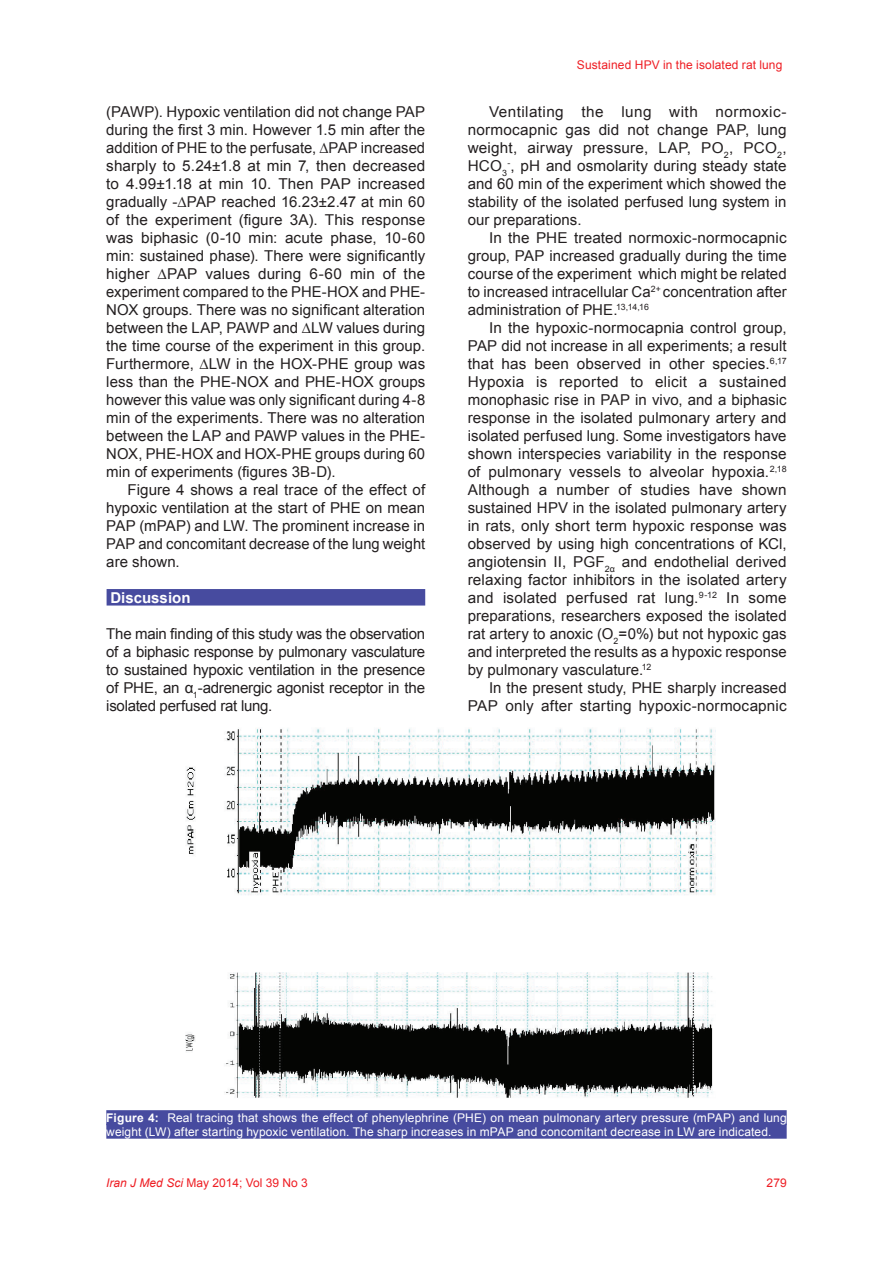
<style>
.page{position:relative;width:893px;height:1263px;background:#fff}
.page>*{position:absolute;margin:0;border:0;box-sizing:border-box;transform-origin:0 0}
.t1{font:15px/18px "Arial";color:#231f20;text-align:justify}
.t2{font:700 15px "Arial";color:#fff}
.t3{font:12px/13.5px "Arial";letter-spacing:.01em;color:#fff}
.t4{font:12px "Arial";letter-spacing:.01em;color:#ee1d23}
.s1{font-weight:700}
.s2{font-style:italic}
</style>
<div class="page">
<div style="left:107px;top:589px;width:318px;height:16px;background:#474b9f"></div>
<div style="left:106px;top:1110px;width:681px;height:15px;background:#474b9f"></div>
<div style="left:106px;top:1124px;width:681px;height:15px;background:#474b9f"></div>
<img style="left:185px;top:728px;width:530px;height:370px">
<p class="t1" style="left:106px;top:103px;width:320px">(PAWP). Hypoxic ventilation did not change PAP during the first 3 min. However 1.5 min after the addition of PHE to the perfusate, ∆PAP increased sharply to 5.24±1.8 at min 7, then decreased to 4.99±1.18 at min 10. Then PAP increased gradually -∆PAP reached 16.23±2.47 at min 60 of the experiment (figure 3A). This response was biphasic (0-10 min: acute phase, 10-60 min: sustained phase). There were significantly higher ∆PAP values during 6-60 min of the experiment compared to the PHE-HOX and PHE-NOX groups. There was no significant alteration between the LAP, PAWP and ∆LW values during the time course of the experiment in this group.<br>Furthermore, ∆LW in the HOX-PHE group was less than the PHE-NOX and PHE-HOX groups however this value was only significant during 4-8 min of the experiments. There was no alteration between the LAP and PAWP values in the PHE-NOX, PHE-HOX and HOX-PHE groups during 60 min of experiments (figures 3B-D).</p>
<p class="t1" style="left:106px;top:481px;width:320px;text-indent:21px">Figure 4 shows a real trace of the effect of hypoxic ventilation at the start of PHE on mean PAP (mPAP) and LW. The prominent increase in PAP and concomitant decrease of the lung weight are shown.</p>
<p class="t2" style="left:110px;top:588px;width:82px">Discussion</p>
<p class="t1" style="left:106px;top:625px;width:320px">The main finding of this study was the observation of a biphasic response by pulmonary vasculature to sustained hypoxic ventilation in the presence of PHE, an α<sub>1</sub>-adrenergic agonist receptor in the isolated perfused rat lung.</p>
<p class="t4" style="left:577px;top:57px;width:207px">Sustained HPV in the isolated rat lung</p>
<p class="t1" style="left:468px;top:103px;width:320px;text-indent:21px">Ventilating the lung with normoxic&shy;normocapnic gas did not change PAP, lung weight, airway pressure, LAP, PO<sub>2</sub>, PCO<sub>2</sub>, HCO<sub>3</sub><sup>-</sup>, pH and osmolarity during steady state and 60 min of the experiment which showed the stability of the isolated perfused lung system in our preparations.</p>
<p class="t1" style="left:468px;top:229px;width:320px;text-indent:21px">In the PHE treated normoxic-normocapnic group, PAP increased gradually during the time course of the experiment which might be related to increased intracellular Ca<sup>2+</sup> concentration after administration of PHE.<sup>13,14,16</sup></p>
<p class="t1" style="left:468px;top:319px;width:320px;text-indent:21px">In the hypoxic-normocapnia control group, PAP did not increase in all experiments; a result that has been observed in other species.<sup>6,17<br></sup>Hypoxia is reported to elicit a sustained monophasic rise in PAP in vivo, and a biphasic response in the isolated pulmonary artery and isolated perfused lung. Some investigators have shown interspecies variability in the response of pulmonary vessels to alveolar hypoxia.<sup>2,18<br></sup>Although a number of studies have shown sustained HPV in the isolated pulmonary artery in rats, only short term hypoxic response was observed by using high concentrations of KCl, angiotensin II, PGF<sub>2α</sub> and endothelial derived relaxing factor inhibitors in the isolated artery and isolated perfused rat lung.<sup>9-12</sup> In some preparations, researchers exposed the isolated rat artery to anoxic (O<sub>2</sub>=0%) but not hypoxic gas and interpreted the results as a hypoxic response by pulmonary vasculature.<sup>12</sup></p>
<p class="t1" style="left:468px;top:679px;width:320px;text-align:right">In the present study, PHE sharply increased<br>PAP only after starting hypoxic-normocapnic</p>
<p class="t3" style="left:106px;top:1111px;width:682px"><span class="s1">Figure 4:</span> Real tracing that shows the effect of phenylephrine (PHE) on mean pulmonary artery pressure (mPAP) and lung weight (LW) after starting hypoxic ventilation. The sharp increases in mPAP and concomitant decrease in LW are indicated.</p>
<p class="t4" style="left:106px;top:1175px;width:203px"><span class="s2">Iran J Med Sci</span> May 2014; Vol 39 No 3</p>
<p class="t4" style="left:767px;top:1175px;width:22px">279</p>
</div>
